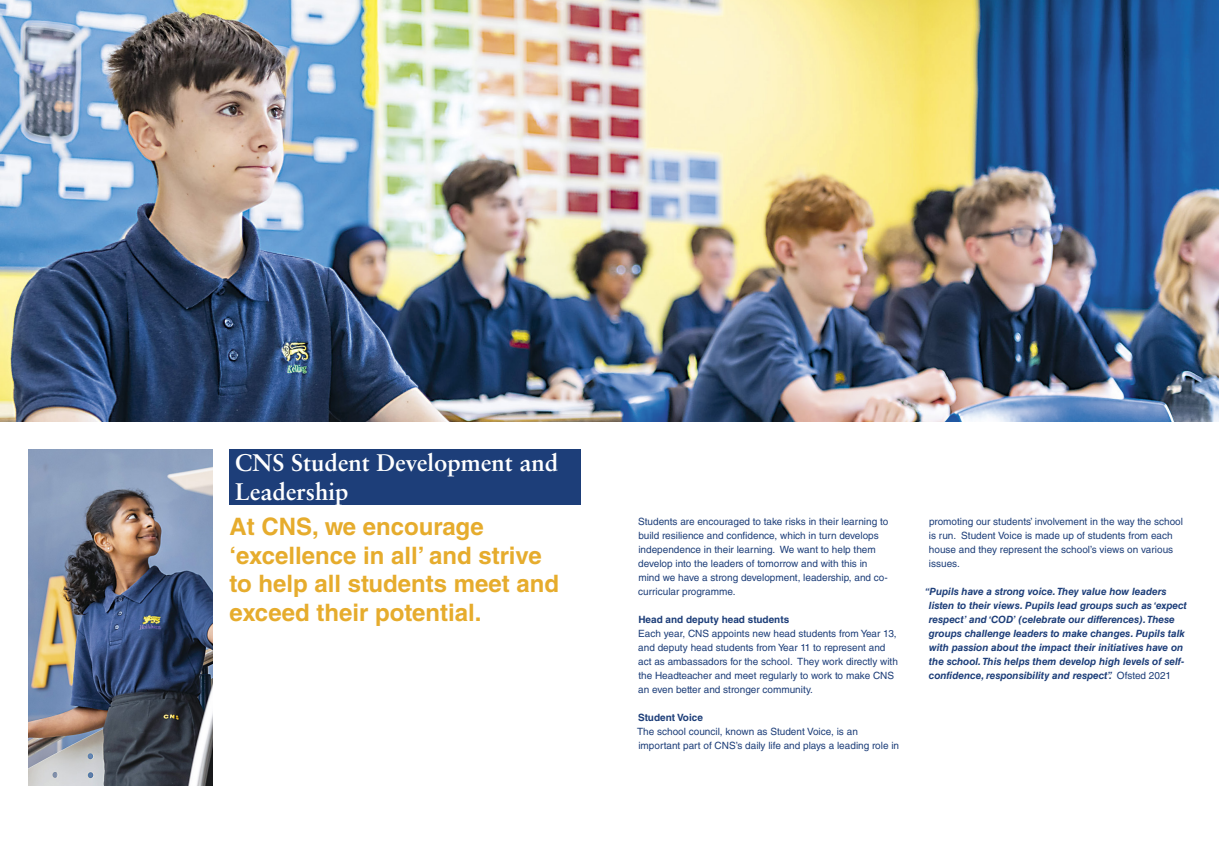
<style>
.page{position:relative;width:1219px;height:865px;background:#fff}
.page>*{position:absolute;margin:0;border:0;box-sizing:border-box;transform-origin:0 0}
.t1{font:700 24px/28.8px "Helvetica LT Std";color:#e6ac2d}
.t2{font:700 24px/28.8px "Sabon LT Std";color:#fff}
.t3{font:10px/14px "Helvetica LT Std";color:#1d3e79}
.t4{font:italic 700 10px/14px "Helvetica LT Std";color:#1d3e79}
.t5{font:700 10px "Helvetica LT Std";color:#1d3e79}
.s1{font-weight:400;font-style:normal}
</style>
<div class="page">
<div style="left:230px;top:449px;width:351px;height:56px;background:#1d3e79"></div>
<img style="left:28px;top:449px;width:185px;height:336px">
<img style="left:0;top:0;width:1219px;height:421px">
<h1 class="t2" style="left:235px;top:447px;width:325px">CNS Student Development and<br>Leadership</h1>
<h1 class="t1" style="left:230px;top:511px;width:331px">At CNS, we encourage ‘excellence in all’ and strive to help all students meet and exceed their potential.</h1>
<p class="t3" style="left:638px;top:514px;width:252px">Students are encouraged to take risks in their learning to build resilience and confidence, which in turn develops independence in their learning. We want to help them develop into the leaders of tomorrow and with this in mind we have a strong development, leadership, and co&shy;curricular programme.</p>
<p class="t5" style="left:638px;top:613px;width:152px">Head and deputy head students</p>
<p class="t3" style="left:638px;top:626px;width:261px">Each year, CNS appoints new head students from Year 13, and deputy head students from Year 11 to represent and act as ambassadors for the school. They work directly with the Headteacher and meet regularly to work to make CNS an even better and stronger community.</p>
<p class="t5" style="left:638px;top:711px;width:66px">Student Voice</p>
<p class="t3" style="left:637px;top:724px;width:263px">The school council, known as Student Voice, is an important part of CNS’s daily life and plays a leading role in</p>
<p class="t3" style="left:929px;top:514px;width:256px">promoting our students’ involvement in the way the school is run. Student Voice is made up of students from each house and they represent the school’s views on various issues.</p>
<p class="t4" style="left:929px;top:584px;width:260px;text-indent:-4px">“Pupils have a strong voice. They value how leaders listen to their views. Pupils lead groups such as ‘expect respect’ and ‘COD’ (celebrate our differences). These groups challenge leaders to make changes. Pupils talk with passion about the impact their initiatives have on the school. This helps them develop high levels of self&shy;confidence, responsibility and respect”. <span class="s1">Ofsted 2021</span></p>
</div>
